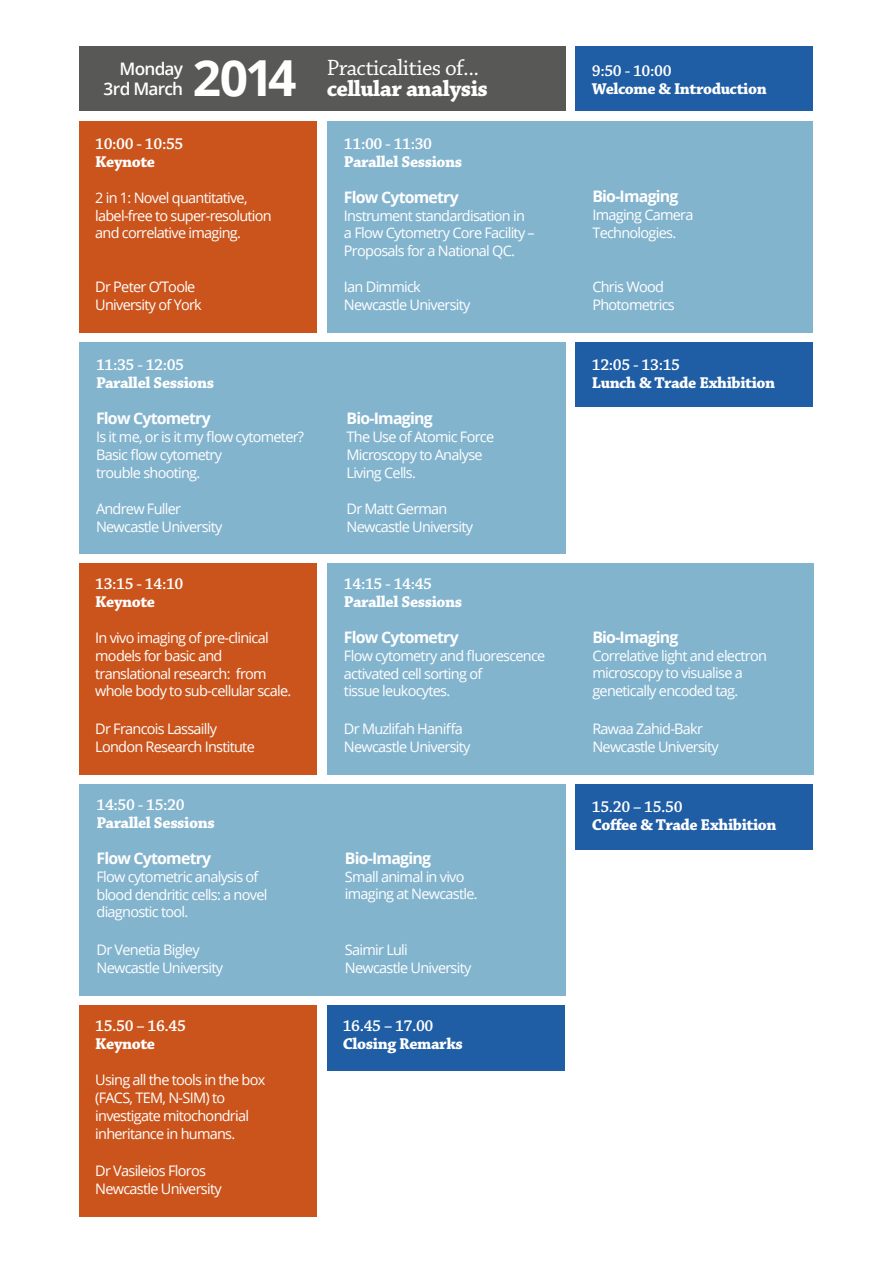
<style>
.page{position:relative;width:893px;height:1263px;background:#fff}
.page>*{position:absolute;margin:0;border:0;box-sizing:border-box;transform-origin:0 0}
.t1{font:23.25px/21px "Chaparral Pro";letter-spacing:-.025em;color:#fff}
.t2{font:600 17.25px/20.1px "Open Sans";letter-spacing:-.045em;color:#fff;text-align:right}
.t3{font:700 16.5px "Chaparral Pro";letter-spacing:-.025em;color:#fff}
.t4{font:600 16.5px "Chaparral Pro";letter-spacing:-.025em;color:#fff}
.t5{font:700 15.9px "Open Sans";letter-spacing:-.05em;color:#fff}
.t6{font:14.55px/18px "Open Sans";letter-spacing:-.05em;color:#fff}
.s1{font-family:"Open Sans";font-weight:700;font-size:49.65px}
.s2{font-weight:700}
</style>
<div class="page">
<div style="left:80px;top:342px;width:486px;height:211px;background:#83b4ce"></div>
<div style="left:575px;top:342px;width:238px;height:64px;background:#1f5da5"></div>
<div style="left:80px;top:121px;width:237px;height:211px;background:#cb541c"></div>
<div style="left:327px;top:121px;width:486px;height:211px;background:#83b4ce"></div>
<div style="left:80px;top:563px;width:237px;height:211px;background:#cb541c"></div>
<div style="left:327px;top:563px;width:486px;height:211px;background:#83b4ce"></div>
<div style="left:80px;top:784px;width:486px;height:211px;background:#83b4ce"></div>
<div style="left:575px;top:784px;width:238px;height:65px;background:#1f5da5"></div>
<div style="left:80px;top:1005px;width:237px;height:211px;background:#cb541c"></div>
<div style="left:327px;top:1005px;width:237px;height:66px;background:#1f5da5"></div>
<div style="left:575px;top:47px;width:238px;height:64px;background:#1f5da5"></div>
<div style="left:311px;top:47px;width:255px;height:64px;background:#585857"></div>
<div style="left:80px;top:47px;width:237px;height:64px;background:#585857"></div>
<p class="t2" style="left:104px;top:58px;width:81px">Monday<br>3rd March</p>
<h1 class="t1" style="left:327px;top:58px;width:163px;text-indent:-134px"><span class="s1">2014</span> Practicalities of... <span class="s2">cellular analysis</span></h1>
<p class="t4" style="left:95px;top:134px;width:90px">10:00 - 10:55</p>
<p class="t3" style="left:95px;top:152px;width:61px">Keynote</p>
<p class="t6" style="left:95px;top:188px;width:178px">2 in 1: Novel quantitative, label-free to super-resolution and correlative imaging.</p>
<p class="t6" style="left:95px;top:278px;width:108px">Dr Peter O’Toole<br>University of York</p>
<p class="t4" style="left:96px;top:356px;width:90px">11:35 - 12:05</p>
<p class="t3" style="left:96px;top:373px;width:120px">Parallel Sessions</p>
<p class="t5" style="left:96px;top:407px;width:116px">Flow Cytometry</p>
<p class="t6" style="left:96px;top:427px;width:210px">Is it me, or is it my flow cytometer?<br>Basic flow cytometry<br>trouble shooting.</p>
<p class="t6" style="left:96px;top:499px;width:128px">Andrew Fuller<br>Newcastle University</p>
<p class="t4" style="left:95px;top:574px;width:90px">13:15 - 14:10</p>
<p class="t3" style="left:95px;top:592px;width:61px">Keynote</p>
<p class="t6" style="left:95px;top:628px;width:198px">In vivo imaging of pre-clinical models for basic and translational research: from whole body to sub-cellular scale.</p>
<p class="t6" style="left:95px;top:719px;width:161px">Dr Francois Lassailly<br>London Research Institute</p>
<p class="t4" style="left:97px;top:795px;width:90px">14:50 - 15:20</p>
<p class="t3" style="left:97px;top:813px;width:120px">Parallel Sessions</p>
<p class="t5" style="left:97px;top:847px;width:116px">Flow Cytometry</p>
<p class="t6" style="left:97px;top:867px;width:172px">Flow cytometric analysis of blood dendritic cells: a novel diagnostic tool.</p>
<p class="t6" style="left:97px;top:940px;width:128px">Dr Venetia Bigley<br>Newcastle University</p>
<p class="t4" style="left:95px;top:1016px;width:92px">15.50 – 16.45</p>
<p class="t3" style="left:95px;top:1034px;width:61px">Keynote</p>
<p class="t6" style="left:95px;top:1070px;width:172px">Using all the tools in the box (FACS, TEM, N-SIM) to investigate mitochondrial inheritance in humans.</p>
<p class="t6" style="left:95px;top:1161px;width:128px">Dr Vasileios Floros<br>Newcastle University</p>
<p class="t4" style="left:344px;top:134px;width:90px">11:00 - 11:30</p>
<p class="t3" style="left:344px;top:152px;width:120px">Parallel Sessions</p>
<p class="t5" style="left:344px;top:186px;width:116px">Flow Cytometry</p>
<p class="t6" style="left:344px;top:206px;width:192px">Instrument standardisation in a Flow Cytometry Core Facility –<br>Proposals for a National QC.</p>
<p class="t6" style="left:344px;top:278px;width:128px">Ian Dimmick<br>Newcastle University</p>
<p class="t5" style="left:347px;top:407px;width:88px">Bio-Imaging</p>
<p class="t6" style="left:347px;top:427px;width:149px">The Use of Atomic Force<br>Microscopy to Analyse<br>Living Cells.</p>
<p class="t6" style="left:347px;top:499px;width:128px">Dr Matt German<br>Newcastle University</p>
<p class="t4" style="left:344px;top:574px;width:90px">14:15 - 14:45</p>
<p class="t3" style="left:344px;top:592px;width:120px">Parallel Sessions</p>
<p class="t5" style="left:344px;top:626px;width:116px">Flow Cytometry</p>
<p class="t6" style="left:344px;top:646px;width:203px">Flow cytometry and fluorescence activated cell sorting of<br>tissue leukocytes.</p>
<p class="t6" style="left:344px;top:719px;width:128px">Dr Muzlifah Haniffa<br>Newcastle University</p>
<p class="t5" style="left:345px;top:846px;width:88px">Bio-Imaging</p>
<p class="t6" style="left:345px;top:867px;width:134px">Small animal in vivo imaging at Newcastle.</p>
<p class="t6" style="left:345px;top:940px;width:128px">Saimir Luli<br>Newcastle University</p>
<p class="t4" style="left:343px;top:1016px;width:92px">16.45 – 17.00</p>
<p class="t3" style="left:343px;top:1034px;width:122px">Closing Remarks</p>
<p class="t4" style="left:592px;top:62px;width:81px">9:50 - 10:00</p>
<p class="t3" style="left:592px;top:79px;width:176px">Welcome &amp; Introduction</p>
<p class="t5" style="left:592px;top:185px;width:88px">Bio-Imaging</p>
<p class="t6" style="left:592px;top:206px;width:103px">Imaging Camera<br>Technologies.</p>
<p class="t6" style="left:592px;top:278px;width:84px">Chris Wood<br>Photometrics</p>
<p class="t4" style="left:592px;top:356px;width:90px">12:05 - 13:15</p>
<p class="t3" style="left:592px;top:373px;width:185px">Lunch &amp; Trade Exhibition</p>
<p class="t5" style="left:592px;top:626px;width:88px">Bio-Imaging</p>
<p class="t6" style="left:592px;top:646px;width:176px">Correlative light and electron microscopy to visualise a genetically encoded tag.</p>
<p class="t6" style="left:592px;top:719px;width:128px">Rawaa Zahid-Bakr<br>Newcastle University</p>
<p class="t4" style="left:592px;top:798px;width:92px">15.20 – 15.50</p>
<p class="t3" style="left:592px;top:815px;width:186px">Coffee &amp; Trade Exhibition</p>
</div>
